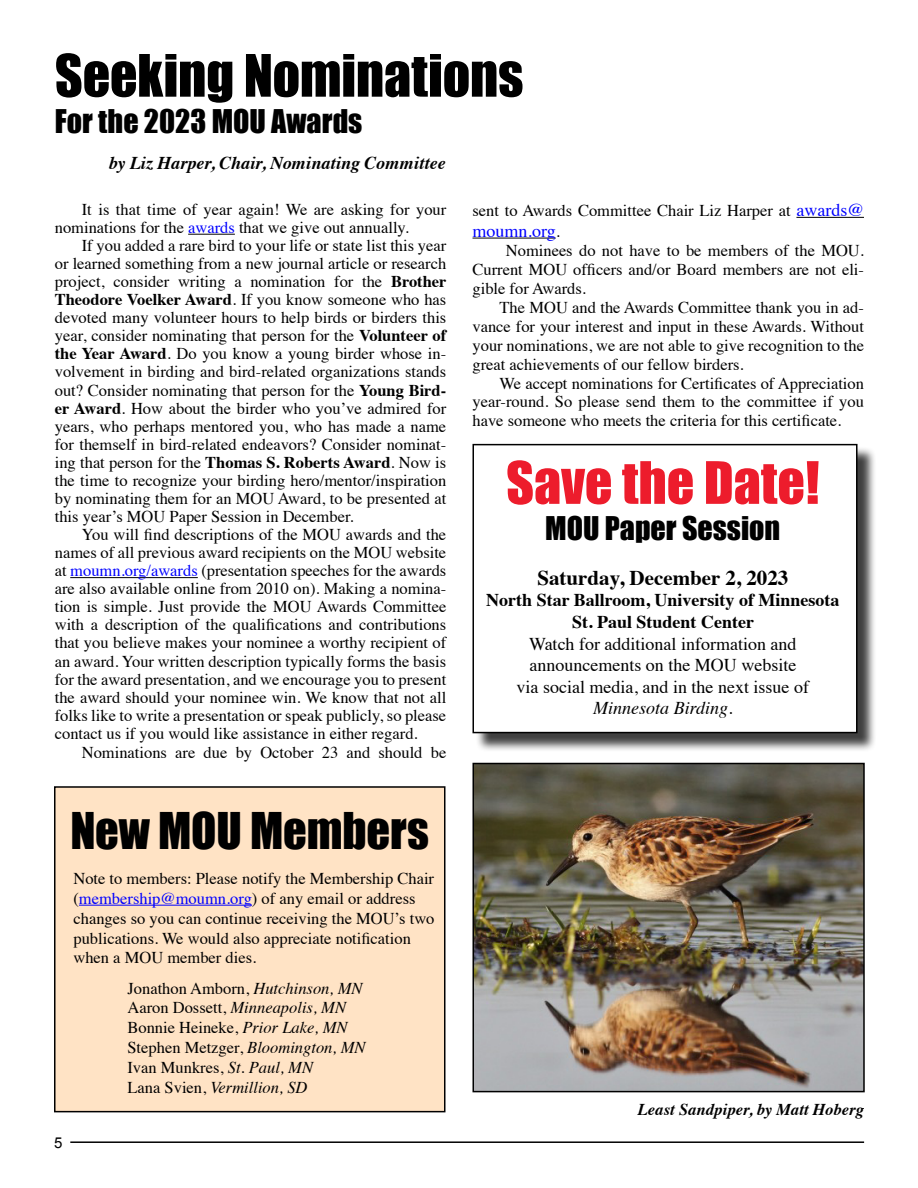
<style>
.page{position:relative;width:918px;height:1188px;background:#fff}
.page>*{position:absolute;margin:0;border:0;box-sizing:border-box;transform-origin:0 0}
.t1{font:54px "Impact";letter-spacing:-.005em;color:#000}
.t2{font:54px "Impact";color:#ed1c2c}
.t3{font:46.5px "Impact";letter-spacing:-.005em;color:#000}
.t4{font:30px "Impact";color:#000}
.t5{font:700 21px "Times";color:#000}
.t6{font:18px/21.6px "Times";color:#000;text-align:center}
.t7{font:700 18px/21.6px "Times";color:#000;text-align:center}
.t8{font:italic 700 18px "Times";letter-spacing:.005em;color:#000}
.t9{font:18px "Times";color:#00f}
.t10{font:16.5px/18px "Times";color:#000;text-align:justify}
.t11{font:italic 700 16.5px "Times";letter-spacing:.005em;color:#000}
.t12{font:15px "Arial";color:#000}
.s1{color:#00f}
.s2{font-weight:700}
.s3{font-size:18px;color:#00f}
.s4{font-size:16.5px;color:#000}
.s5{font-style:italic}
</style>
<div class="page">
<hr style="left:70px;top:1141px;width:794px;height:2px;background:#000">
<div style="left:475px;top:446px;width:401px;height:306px;background:#000;opacity:.75"></div>
<div style="left:473px;top:445px;width:384px;height:288px;background:#fff"></div>
<div style="left:472px;top:444px;width:386px;height:289px;border:2px solid #000"></div>
<div style="left:55px;top:787px;width:390px;height:325px;background:#ffe3c5"></div>
<div style="left:54px;top:786px;width:392px;height:326px;border:2px solid #000"></div>
<hr style="left:79px;top:905px;width:173px;height:1px;background:#00f">
<hr style="left:188px;top:234px;width:47px;height:1px;background:#000">
<hr style="left:70px;top:577px;width:128px;height:1px;background:#000">
<hr style="left:796px;top:217px;width:68px;height:1px;background:#000">
<hr style="left:472px;top:238px;width:84px;height:1px;background:#000">
<img style="left:475px;top:766px;width:387px;height:323px">
<div style="left:472px;top:763px;width:393px;height:329px;border:2px solid #000"></div>
<h1 class="t1" style="left:55px;top:34px;width:470px">Seeking Nominations</h1>
<h3 class="t4" style="left:55px;top:98px;width:309px">For the 2023 MOU Awards</h3>
<p class="t8" style="left:109px;top:146px;width:338px">by Liz Harper, Chair, Nominating Committee</p>
<p class="t10" style="left:55px;top:199px;width:393px;text-indent:27px">It is that time of year again! We are asking for your nominations for the <span class="s1">awards</span> that we give out annually.</p>
<p class="t10" style="left:55px;top:235px;width:393px;text-indent:27px">If you added a rare bird to your life or state list this year or learned something from a new journal article or research project, consider writing a nomination for the <span class="s2">Brother Theodore Voelker Award</span>. If you know someone who has devoted many volunteer hours to help birds or birders this year, consider nominating that person for the <span class="s2">Volunteer of the Year Award</span>. Do you know a young birder whose in&shy;volvement in birding and bird-related organizations stands out? Consider nominating that person for the <span class="s2">Young Bird&shy;er Award</span>. How about the birder who you’ve admired for years, who perhaps mentored you, who has made a name for themself in bird-related endeavors? Consider nominat&shy;ing that person for the <span class="s2">Thomas S. Roberts Award</span>. Now is the time to recognize your birding hero/mentor/inspiration by nominating them for an MOU Award, to be presented at this year’s MOU Paper Session in December.</p>
<p class="t10" style="left:55px;top:524px;width:393px;text-indent:27px">You will find descriptions of the MOU awards and the names of all previous award recipients on the MOU website at <span class="s1">moumn.org/awards</span> (presentation speeches for the awards are also available online from 2010 on). Making a nomina&shy;tion is simple. Just provide the MOU Awards Committee with a description of the qualifications and contributions that you believe makes your nominee a worthy recipient of an award. Your written description typically forms the basis for the award presentation, and we encourage you to present the award should your nominee win. We know that not all folks like to write a presentation or speak publicly, so please contact us if you would like assistance in either regard.</p>
<p class="t10" style="left:82px;top:742px;width:366px">Nominations are due by October 23 and should be</p>
<p class="t10" style="left:472px;top:200px;width:393px">sent to Awards Committee Chair Liz Harper at <span class="s3">awards@</span></p>
<p class="t9" style="left:473px;top:214px;width:89px">moumn.org<span class="s4">.</span></p>
<p class="t10" style="left:473px;top:239px;width:393px;line-height:18.9px;text-indent:33px">Nominees do not have to be members of the MOU.<br>Current MOU officers and/or Board members are not eli&shy;gible for Awards.</p>
<p class="t10" style="left:473px;top:296px;width:393px;line-height:19px;text-indent:27px">The MOU and the Awards Committee thank you in ad&shy;vance for your interest and input in these Awards. Without your nominations, we are not able to give recognition to the great achievements of our fellow birders.</p>
<p class="t10" style="left:473px;top:372px;width:393px;line-height:18.9px;text-indent:27px">We accept nominations for Certificates of Appreciation year-round. So please send them to the committee if you have someone who meets the criteria for this certificate.</p>
<h1 class="t2" style="left:506px;top:441px;width:315px">Save the Date!</h1>
<h3 class="t4" style="left:545px;top:505px;width:237px">MOU Paper Session</h3>
<p class="t5" style="left:537px;top:558px;width:253px">Saturday, December 2, 2023</p>
<p class="t7" style="left:486px;top:588px;width:355px">North Star Ballroom, University of Minnesota<br>St. Paul Student Center</p>
<p class="t6" style="left:517px;top:631px;width:294px">Watch for additional information and announcements on the MOU website via social media, and in the next issue of<br><span class="s5">Minnesota Birding</span>.</p>
<h2 class="t3" style="left:70px;top:795px;width:360px">New MOU Members</h2>
<p class="t10" style="left:73px;top:867px;width:363px;line-height:19.8px;text-align:left">Note to members: Please notify the Membership Chair (<span class="s1">membership@moumn.org</span>) of any email or address changes so you can continue receiving the MOU’s two publications. We would also appreciate notification when a MOU member dies.</p>
<p class="t10" style="left:127px;top:977px;width:240px;line-height:19.8px;text-align:left">Jonathon Amborn, <span class="s5">Hutchinson, MN<br></span>Aaron Dossett, <span class="s5">Minneapolis, MN<br></span>Bonnie Heineke, <span class="s5">Prior Lake, MN<br></span>Stephen Metzger, <span class="s5">Bloomington, MN<br></span>Ivan Munkres, <span class="s5">St. Paul, MN<br></span>Lana Svien, <span class="s5">Vermillion, SD</span></p>
<p class="t12" style="left:54px;top:1133px;width:10px">5</p>
<p class="t11" style="left:638px;top:1094px;width:228px">Least Sandpiper, by Matt Hoberg</p>
</div>
